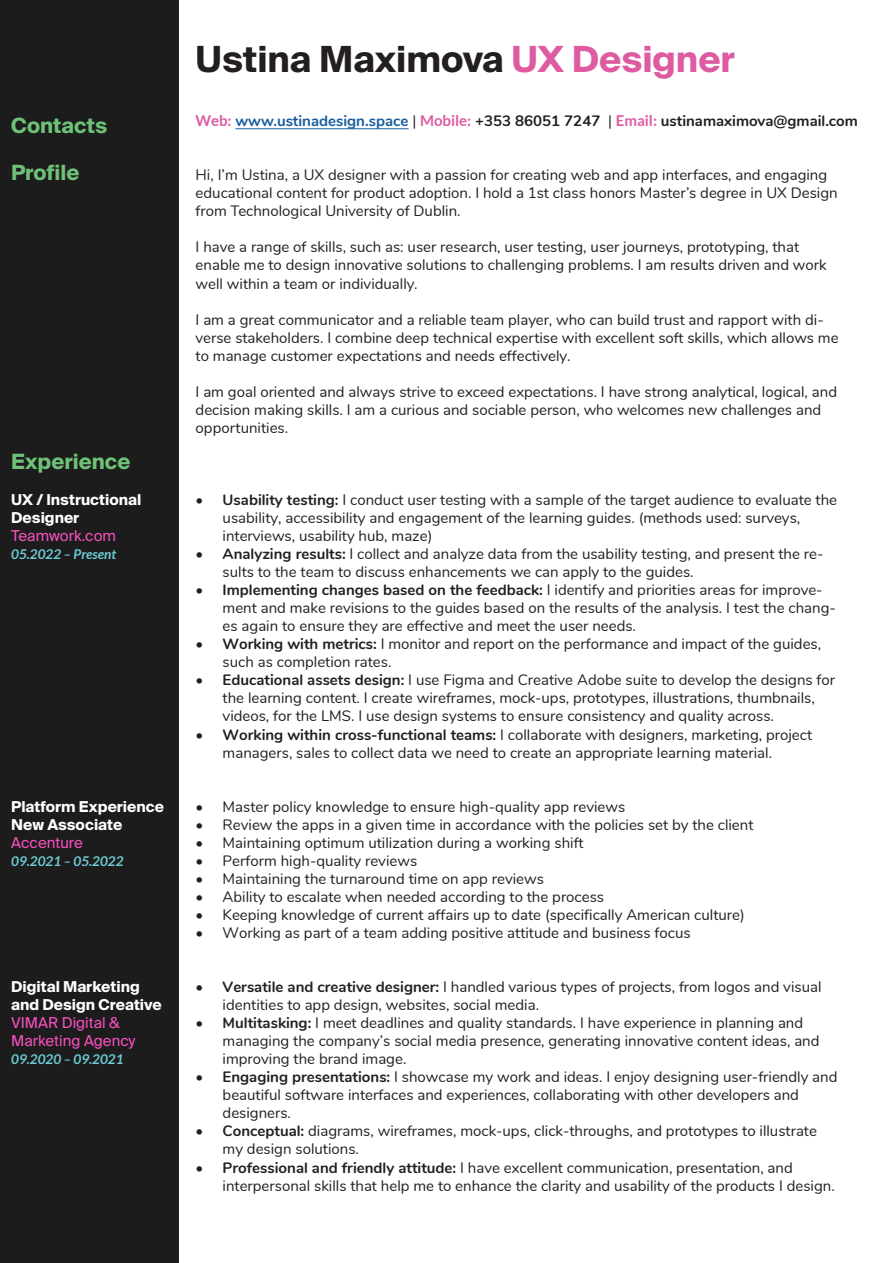
<style>
.page{position:relative;width:893px;height:1263px;background:#fff}
.page>*{position:absolute;margin:0;border:0;box-sizing:border-box;transform-origin:0 0}
.t1{font:700 36px "Suisse Intl";color:#231f20}
.Paragraph_Style_1{font:700 21px "Suisse Intl";color:#6ec277}
.t2{font:15px/18px "Nunito";color:#231f20}
.t3{font:700 15px/18px "Suisse Intl";color:#fff}
.t4{font:700 15px "Nunito";color:#231f20}
.t5{font:15px "Suisse Intl";color:#f74fbf}
.t6{font:italic 700 13.5px "Lato";color:#6dcbd6}
.s1{font-weight:400;color:#f74fbf}
.s2{color:#de5ba2}
.s3{font-family:"Lato";color:#de5ba2}
.s4{color:#175d9e}
.s5{font-weight:400}
.s6{font-weight:700}
</style>
<div class="page">
<div style="left:0;top:0;width:178px;height:1263px;background:#1c1c1c"></div>
<hr style="left:235px;top:128px;width:173px;height:1px;background:#175d9e">
<p class="Paragraph_Style_1" style="left:11px;top:114px;width:98px">Contacts</p>
<p class="Paragraph_Style_1" style="left:11px;top:161px;width:70px">Profile</p>
<p class="Paragraph_Style_1" style="left:11px;top:449px;width:121px">Experience</p>
<p class="t3" style="left:11px;top:491px;width:132px">UX / Instructional<br>Designer</p>
<p class="t5" style="left:11px;top:527px;width:106px">Teamwork.com</p>
<p class="t6" style="left:11px;top:546px;width:106px">05.2022 – Present</p>
<p class="t3" style="left:11px;top:798px;width:154px">Platform Experience<br>New Associate</p>
<p class="t5" style="left:11px;top:834px;width:73px">Accenture</p>
<p class="t6" style="left:11px;top:853px;width:114px">09.2021 – 05.2022</p>
<p class="t3" style="left:11px;top:978px;width:152px">Digital Marketing and Design Creative<br><span class="s1">VIMAR Digital &amp;</span></p>
<p class="t5" style="left:11px;top:1032px;width:126px">Marketing Agency</p>
<p class="t6" style="left:11px;top:1052px;width:114px">09.2020 – 09.2021</p>
<p class="t1" style="left:196px;top:39px;width:541px">Ustina Maximova <span class="s2">UX Designer</span></p>
<p class="t4" style="left:196px;top:110px;width:664px"><span class="s3">Web:</span> <span class="s4">www.ustinadesign.space</span> <span class="s5">|</span> <span class="s3">Mobile:</span> +353 86051 7247 <span class="s5">|</span> <span class="s3">Email:</span> ustinamaximova@gmail.com</p>
<p class="t2" style="left:196px;top:165px;width:644px">Hi, I’m Ustina, a UX designer with a passion for creating web and app interfaces, and engaging educational content for product adoption. I hold a 1st class honors Master’s degree in UX Design from Technological University of Dublin.</p>
<p class="t2" style="left:196px;top:237px;width:632px">I have a range of skills, such as: user research, user testing, user journeys, prototyping, that enable me to design innovative solutions to challenging problems. I am results driven and work well within a team or individually.</p>
<p class="t2" style="left:196px;top:310px;width:644px">I am a great communicator and a reliable team player, who can build trust and rapport with di&shy;verse stakeholders. I combine deep technical expertise with excellent soft skills, which allows me to manage customer expectations and needs effectively.</p>
<p class="t2" style="left:196px;top:382px;width:643px">I am goal oriented and always strive to exceed expectations. I have strong analytical, logical, and decision making skills. I am a curious and sociable person, who welcomes new challenges and opportunities.</p>
<p class="t2" style="left:223px;top:490px;width:616px;text-indent:-27px"><span class="s6">• Usability testing:</span> I conduct user testing with a sample of the target audience to evaluate the usability, accessibility and engagement of the learning guides. (methods used: surveys, interviews, usability hub, maze)</p>
<p class="t2" style="left:223px;top:544px;width:602px;text-indent:-27px"><span class="s6">• Analyzing results:</span> I collect and analyze data from the usability testing, and present the re&shy;sults to the team to discuss enhancements we can apply to the guides.</p>
<p class="t2" style="left:223px;top:580px;width:615px;text-indent:-27px"><span class="s6">• Implementing changes based on the feedback:</span> I identify and priorities areas for improve&shy;ment and make revisions to the guides based on the results of the analysis. I test the chang&shy;es again to ensure they are effective and meet the user needs.</p>
<p class="t2" style="left:223px;top:634px;width:600px;text-indent:-27px"><span class="s6">• Working with metrics:</span> I monitor and report on the performance and impact of the guides, such as completion rates.</p>
<p class="t2" style="left:223px;top:670px;width:614px;text-indent:-27px"><span class="s6">• Educational assets design:</span> I use Figma and Creative Adobe suite to develop the designs for the learning content. I create wireframes, mock-ups, prototypes, illustrations, thumbnails, videos, for the LMS. I use design systems to ensure consistency and quality across.</p>
<p class="t2" style="left:223px;top:724px;width:591px;text-indent:-27px"><span class="s6">• Working within cross-functional teams:</span> I collaborate with designers, marketing, project managers, sales to collect data we need to create an appropriate learning material.</p>
<p class="t2" style="left:196px;top:797px;width:431px"><span class="s6">•</span> Master policy knowledge to ensure high-quality app reviews</p>
<p class="t2" style="left:196px;top:815px;width:559px"><span class="s6">•</span> Review the apps in a given time in accordance with the policies set by the client</p>
<p class="t2" style="left:196px;top:833px;width:390px"><span class="s6">•</span> Maintaining optimum utilization during a working shift</p>
<p class="t2" style="left:196px;top:851px;width:223px"><span class="s6">•</span> Perform high-quality reviews</p>
<p class="t2" style="left:196px;top:869px;width:350px"><span class="s6">•</span> Maintaining the turnaround time on app reviews</p>
<p class="t2" style="left:196px;top:887px;width:410px"><span class="s6">•</span> Ability to escalate when needed according to the process</p>
<p class="t2" style="left:196px;top:905px;width:551px"><span class="s6">•</span> Keeping knowledge of current affairs up to date (specifically American culture)</p>
<p class="t2" style="left:196px;top:923px;width:496px"><span class="s6">•</span> Working as part of a team adding positive attitude and business focus</p>
<p class="t2" style="left:223px;top:977px;width:600px;text-indent:-27px"><span class="s6">• Versatile and creative designer:</span> I handled various types of projects, from logos and visual identities to app design, websites, social media.</p>
<p class="t2" style="left:223px;top:1013px;width:598px;text-indent:-27px"><span class="s6">• Multitasking:</span> I meet deadlines and quality standards. I have experience in planning and managing the company’s social media presence, generating innovative content ideas, and improving the brand image.</p>
<p class="t2" style="left:223px;top:1067px;width:616px;text-indent:-27px"><span class="s6">• Engaging presentations:</span> I showcase my work and ideas. I enjoy designing user-friendly and beautiful software interfaces and experiences, collaborating with other developers and designers.</p>
<p class="t2" style="left:223px;top:1121px;width:596px;text-indent:-27px"><span class="s6">• Conceptual:</span> diagrams, wireframes, mock-ups, click-throughs, and prototypes to illustrate my design solutions.</p>
<p class="t2" style="left:223px;top:1157px;width:614px;text-indent:-27px"><span class="s6">• Professional and friendly attitude:</span> I have excellent communication, presentation, and interpersonal skills that help me to enhance the clarity and usability of the products I design.</p>
</div>
